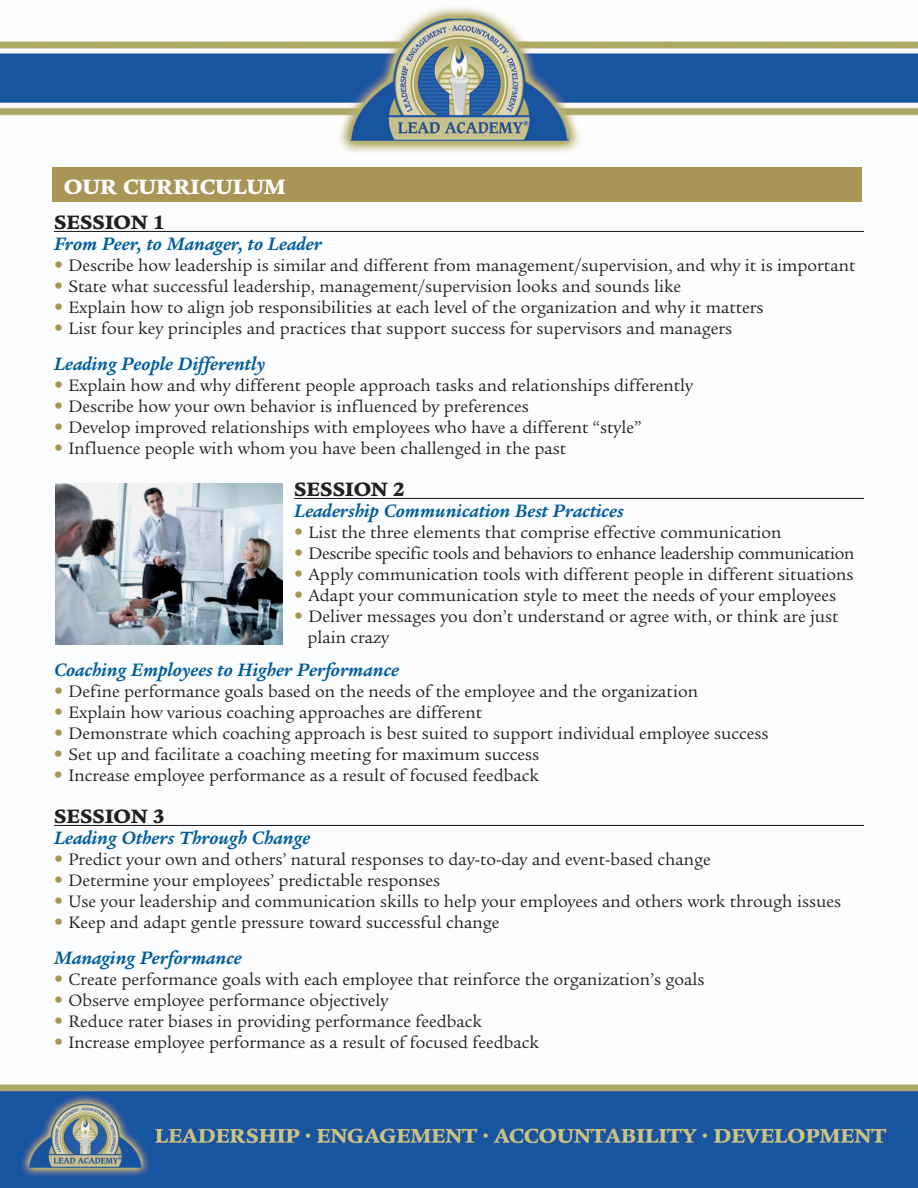
<style>
.page{position:relative;width:918px;height:1188px;background:#fff}
.page>*{position:absolute;margin:0;border:0;box-sizing:border-box;transform-origin:0 0}
.t1{font:900 22.5px "Legacy Serif";color:#fff}
.t2{font:900 21px "Legacy Serif";color:#231f20}
.t3{font:italic 700 19.5px "Legacy Serif";color:#005d9c}
.t4{font:18px/21px "Legacy Serif";color:#231f20}
.t5{font:18px "Legacy Serif";letter-spacing:-.02em;color:#231f20}
.s1{font-family:"Helvetica Neue";color:#a99555}
</style>
<div class="page">
<img style="left:0;top:7px;width:918px;height:1181px">
<hr style="left:54px;top:231px;width:810px;height:1px;background:#231f20">
<hr style="left:294px;top:498px;width:570px;height:1px;background:#231f20">
<hr style="left:54px;top:825px;width:810px;height:1px;background:#231f20">
<div style="left:52px;top:167px;width:810px;height:35px;background:#a99555"></div>
<img style="left:55px;top:483px;width:227px;height:162px">
<p class="t1" style="left:64px;top:178px;width:224px">OUR CURRICULUM</p>
<p class="t2" style="left:54px;top:215px;width:112px">SESSION 1</p>
<p class="t3" style="left:54px;top:237px;width:270px">From Peer, to Manager, to Leader</p>
<p class="t4" style="left:54px;top:257px;width:803px"><span class="s1">•</span> Describe how leadership is similar and different from management/supervision, and why it is important</p>
<p class="t4" style="left:54px;top:278px;width:629px"><span class="s1">•</span> State what successful leadership, management/supervision looks and sounds like</p>
<p class="t4" style="left:54px;top:299px;width:711px"><span class="s1">•</span> Explain how to align job responsibilities at each level of the organization and why it matters</p>
<p class="t4" style="left:54px;top:320px;width:680px"><span class="s1">•</span> List four key principles and practices that support success for supervisors and managers</p>
<p class="t3" style="left:54px;top:357px;width:213px">Leading People Differently</p>
<p class="t4" style="left:54px;top:377px;width:641px"><span class="s1">•</span> Explain how and why different people approach tasks and relationships differently</p>
<p class="t4" style="left:54px;top:398px;width:476px"><span class="s1">•</span> Describe how your own behavior is influenced by preferences</p>
<p class="t4" style="left:54px;top:419px;width:589px"><span class="s1">•</span> Develop improved relationships with employees who have a different “style”</p>
<p class="t4" style="left:54px;top:440px;width:514px"><span class="s1">•</span> Influence people with whom you have been challenged in the past</p>
<p class="t2" style="left:294px;top:482px;width:112px">SESSION 2</p>
<p class="t3" style="left:294px;top:504px;width:331px">Leadership Communication Best Practices</p>
<p class="t4" style="left:294px;top:524px;width:489px"><span class="s1">•</span> List the three elements that comprise effective communication</p>
<p class="t5" style="left:294px;top:547px;width:562px"><span class="s1">•</span> Describe specific tools and behaviors to enhance leadership communication</p>
<p class="t4" style="left:294px;top:566px;width:561px"><span class="s1">•</span> Apply communication tools with different people in different situations</p>
<p class="t4" style="left:294px;top:587px;width:543px"><span class="s1">•</span> Adapt your communication style to meet the needs of your employees</p>
<p class="t4" style="left:308px;top:608px;width:532px;text-indent:-13px"><span class="s1">•</span> Deliver messages you don’t understand or agree with, or think are just plain crazy</p>
<p class="t3" style="left:54px;top:663px;width:347px">Coaching Employees to Higher Performance</p>
<p class="t4" style="left:54px;top:683px;width:646px"><span class="s1">•</span> Define performance goals based on the needs of the employee and the organization</p>
<p class="t4" style="left:54px;top:704px;width:430px"><span class="s1">•</span> Explain how various coaching approaches are different</p>
<p class="t4" style="left:54px;top:725px;width:716px"><span class="s1">•</span> Demonstrate which coaching approach is best suited to support individual employee success</p>
<p class="t4" style="left:54px;top:746px;width:487px"><span class="s1">•</span> Set up and facilitate a coaching meeting for maximum success</p>
<p class="t4" style="left:54px;top:767px;width:487px"><span class="s1">•</span> Increase employee performance as a result of focused feedback</p>
<p class="t2" style="left:54px;top:809px;width:112px">SESSION 3</p>
<p class="t3" style="left:54px;top:831px;width:258px">Leading Others Through Change</p>
<p class="t4" style="left:54px;top:851px;width:658px"><span class="s1">•</span> Predict your own and others’ natural responses to day-to-day and event-based change</p>
<p class="t4" style="left:54px;top:872px;width:388px"><span class="s1">•</span> Determine your employees’ predictable responses</p>
<p class="t4" style="left:54px;top:893px;width:789px"><span class="s1">•</span> Use your leadership and communication skills to help your employees and others work through issues</p>
<p class="t4" style="left:54px;top:914px;width:447px"><span class="s1">•</span> Keep and adapt gentle pressure toward successful change</p>
<p class="t3" style="left:54px;top:951px;width:189px">Managing Performance</p>
<p class="t4" style="left:54px;top:971px;width:652px"><span class="s1">•</span> Create performance goals with each employee that reinforce the organization’s goals</p>
<p class="t4" style="left:54px;top:992px;width:336px"><span class="s1">•</span> Observe employee performance objectively</p>
<p class="t4" style="left:54px;top:1013px;width:430px"><span class="s1">•</span> Reduce rater biases in providing performance feedback</p>
<p class="t4" style="left:54px;top:1034px;width:487px"><span class="s1">•</span> Increase employee performance as a result of focused feedback</p>
</div>
